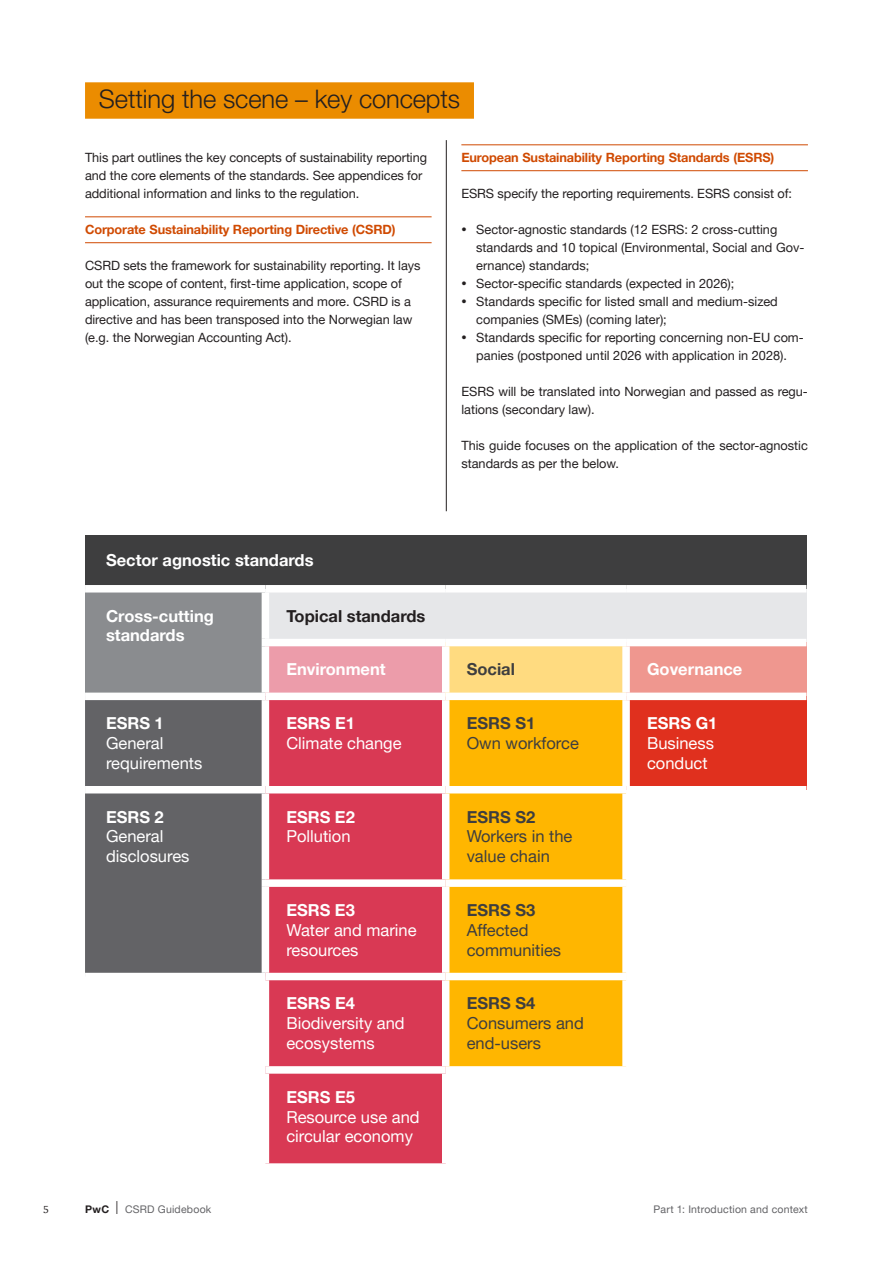
<style>
.page{position:relative;width:893px;height:1263px;background:#fff}
.page>*{position:absolute;margin:0;border:0;box-sizing:border-box;transform-origin:0 0}
.Heading_1_-_BG___Tangerine{font:300 25.5px "Helvetica Neue LT Pro";letter-spacing:-.005em;color:#231f20}
.t1{font:16.5px/19.8px "Helvetica Neue LT Pro";color:#fff}
.RH_Normal{font:700 16.5px/19.8px "Helvetica Neue LT Pro";color:#fff}
.t2{font:16.5px/19.8px "Helvetica Neue LT Pro";color:#3e3e3f}
.t3{font:700 16.5px "Helvetica Neue LT Pro";color:#3e3e3f}
.RH_Normal-2{font:700 16.5px "Helvetica Neue LT Pro";color:#231f20}
.RH_Normal-3{font:12.75px/18px "Helvetica Neue LT Pro";color:#231f20}
.Heading_2_liten___Streker_-_Orange{font:700 12.75px "Helvetica Neue LT Pro";letter-spacing:-.01em;color:#d04a02}
.t4{font:10.5px "Helvetica Neue LT Pro";letter-spacing:.02em;color:#636366}
.t5{font:10.5px "ITC Charter Com";color:#231f20}
.s1{font-size:10.5px}
.s2{font-weight:700;color:#231f20}
.s3{font-weight:100;font-size:18px;color:#231f20}
</style>
<div class="page">
<hr style="left:446px;top:140px;width:1px;height:371px;background:#231f20">
<div style="left:85px;top:82px;width:389px;height:37px;background:#eb8c00"></div>
<hr style="left:85px;top:217px;width:347px;height:1px;background:#d04a02">
<hr style="left:85px;top:242px;width:347px;height:1px;background:#d04a02">
<hr style="left:461px;top:145px;width:347px;height:1px;background:#d04a02">
<hr style="left:461px;top:170px;width:347px;height:1px;background:#d04a02">
<div style="left:85px;top:535px;width:721px;height:54px;background:#3e3e3f"></div>
<div style="left:85px;top:589px;width:180px;height:107px;background:#8a8c8f"></div>
<div style="left:265px;top:589px;width:541px;height:53px;background:#e6e7e9"></div>
<div style="left:265px;top:642px;width:181px;height:54px;background:#ec9caa"></div>
<div style="left:446px;top:642px;width:180px;height:54px;background:#ffdb80"></div>
<div style="left:626px;top:642px;width:180px;height:54px;background:#ef978f"></div>
<div style="left:85px;top:700px;width:177px;height:273px;background:#636366"></div>
<div style="left:269px;top:700px;width:173px;height:463px;background:#d93954"></div>
<div style="left:449px;top:700px;width:173px;height:366px;background:#ffb600"></div>
<div style="left:626px;top:696px;width:180px;height:94px;background:#e0301e"></div>
<div style="left:85px;top:585px;width:180px;height:7px;background:#fff"></div>
<div style="left:265px;top:585px;width:181px;height:7px;background:#fff"></div>
<div style="left:262px;top:592px;width:7px;height:47px;background:#fff"></div>
<div style="left:446px;top:585px;width:180px;height:7px;background:#fff"></div>
<div style="left:626px;top:585px;width:180px;height:7px;background:#fff"></div>
<div style="left:262px;top:639px;width:184px;height:7px;background:#fff"></div>
<div style="left:262px;top:646px;width:7px;height:47px;background:#fff"></div>
<div style="left:446px;top:639px;width:180px;height:7px;background:#fff"></div>
<div style="left:442px;top:646px;width:7px;height:47px;background:#fff"></div>
<div style="left:626px;top:639px;width:180px;height:7px;background:#fff"></div>
<div style="left:622px;top:646px;width:8px;height:47px;background:#fff"></div>
<div style="left:85px;top:693px;width:180px;height:7px;background:#fff"></div>
<div style="left:265px;top:693px;width:181px;height:7px;background:#fff"></div>
<div style="left:446px;top:693px;width:180px;height:7px;background:#fff"></div>
<div style="left:626px;top:693px;width:180px;height:7px;background:#fff"></div>
<div style="left:622px;top:700px;width:8px;height:86px;background:#fff"></div>
<div style="left:85px;top:786px;width:180px;height:7px;background:#fff"></div>
<div style="left:265px;top:786px;width:181px;height:7px;background:#fff"></div>
<div style="left:446px;top:786px;width:180px;height:7px;background:#fff"></div>
<div style="left:626px;top:786px;width:180px;height:7px;background:#fff"></div>
<div style="left:262px;top:879px;width:184px;height:8px;background:#fff"></div>
<div style="left:446px;top:879px;width:180px;height:8px;background:#fff"></div>
<div style="left:265px;top:973px;width:181px;height:7px;background:#fff"></div>
<div style="left:446px;top:973px;width:180px;height:7px;background:#fff"></div>
<div style="left:265px;top:1066px;width:181px;height:8px;background:#fff"></div>
<h1 class="Heading_1_-_BG___Tangerine" style="left:99px;top:83px;width:363px">Setting the scene – key concepts</h1>
<p class="RH_Normal-3" style="left:85px;top:148px;width:344px">This part outlines the key concepts of sustainability reporting and the core elements of the standards. See appendices for additional information and links to the regulation.</p>
<h2 class="Heading_2_liten___Streker_-_Orange" style="left:85px;top:222px;width:312px">Corporate Sustainability Reporting Directive (CSRD)</h2>
<p class="RH_Normal-3" style="left:85px;top:256px;width:337px">CSRD sets the framework for sustainability reporting. It lays out the scope of content, first-time application, scope of application, assurance requirements and more. CSRD is a directive and has been transposed into the Norwegian law (e.g. the Norwegian Accounting Act).</p>
<h2 class="Heading_2_liten___Streker_-_Orange" style="left:461px;top:150px;width:314px">European Sustainability Reporting Standards (ESRS)</h2>
<p class="RH_Normal-3" style="left:461px;top:184px;width:332px">ESRS specify the reporting requirements. ESRS consist of:</p>
<p class="RH_Normal-3" style="left:476px;top:220px;width:330px;text-indent:-15px"><span class="s1">•</span> Sector-agnostic standards (12 ESRS: 2 cross-cutting standards and 10 topical (Environmental, Social and Gov&shy;ernance) standards;</p>
<p class="RH_Normal-3" style="left:461px;top:274px;width:275px"><span class="s1">•</span> Sector-specific standards (expected in 2026);</p>
<p class="RH_Normal-3" style="left:476px;top:292px;width:303px;text-indent:-15px"><span class="s1">•</span> Standards specific for listed small and medium-sized companies (SMEs) (coming later);</p>
<p class="RH_Normal-3" style="left:461px;top:328px;width:344px;text-align:center"><span class="s1">•</span> Standards specific for reporting concerning non-EU com&shy;panies (postponed until 2026 with application in 2028).</p>
<p class="RH_Normal-3" style="left:461px;top:382px;width:348px">ESRS will be translated into Norwegian and passed as regu&shy;lations (secondary law).</p>
<p class="RH_Normal-3" style="left:461px;top:436px;width:348px">This guide focuses on the application of the sector-agnostic standards as per the below.</p>
<p class="RH_Normal" style="left:106px;top:550px;width:209px">Sector agnostic standards</p>
<p class="RH_Normal" style="left:106px;top:605px;width:109px">Cross-cutting standards</p>
<p class="RH_Normal-2" style="left:286px;top:605px;width:140px">Topical standards</p>
<p class="RH_Normal" style="left:286px;top:659px;width:101px">Environment</p>
<p class="t3" style="left:467px;top:659px;width:50px">Social</p>
<p class="RH_Normal" style="left:647px;top:659px;width:97px">Governance</p>
<p class="RH_Normal" style="left:106px;top:713px;width:59px">ESRS 1</p>
<p class="t1" style="left:106px;top:733px;width:98px">General requirements</p>
<p class="RH_Normal" style="left:106px;top:806px;width:59px">ESRS 2</p>
<p class="t1" style="left:106px;top:826px;width:85px">General disclosures</p>
<p class="RH_Normal" style="left:286px;top:713px;width:70px">ESRS E1</p>
<p class="t1" style="left:286px;top:733px;width:117px">Climate change</p>
<p class="RH_Normal" style="left:286px;top:806px;width:70px">ESRS E2</p>
<p class="t1" style="left:286px;top:826px;width:66px">Pollution</p>
<p class="RH_Normal" style="left:286px;top:900px;width:70px">ESRS E3</p>
<p class="t1" style="left:286px;top:919px;width:132px">Water and marine resources</p>
<p class="RH_Normal" style="left:286px;top:993px;width:70px">ESRS E4</p>
<p class="t1" style="left:286px;top:1013px;width:120px">Biodiversity and ecosystems</p>
<p class="RH_Normal" style="left:286px;top:1086px;width:70px">ESRS E5</p>
<p class="t1" style="left:286px;top:1106px;width:135px">Resource use and circular economy</p>
<p class="t3" style="left:467px;top:713px;width:70px">ESRS S1</p>
<p class="t2" style="left:467px;top:733px;width:114px">Own workforce</p>
<p class="t3" style="left:467px;top:806px;width:70px">ESRS S2</p>
<p class="t2" style="left:467px;top:826px;width:107px">Workers in the value chain</p>
<p class="t3" style="left:467px;top:900px;width:70px">ESRS S3</p>
<p class="t2" style="left:467px;top:919px;width:96px">Affected communities</p>
<p class="t3" style="left:467px;top:993px;width:70px">ESRS S4</p>
<p class="t2" style="left:467px;top:1013px;width:119px">Consumers and end-users</p>
<p class="RH_Normal" style="left:647px;top:713px;width:72px">ESRS G1</p>
<p class="t1" style="left:647px;top:733px;width:68px">Business conduct</p>
<p class="t5" style="left:43px;top:1203px;width:7px">5</p>
<p class="t4" style="left:85px;top:1203px;width:128px"><span class="s2">PwC</span> <span class="s3">I</span> CSRD Guidebook</p>
<p class="t4" style="left:654px;top:1203px;width:156px">Part 1: Introduction and context</p>
</div>
